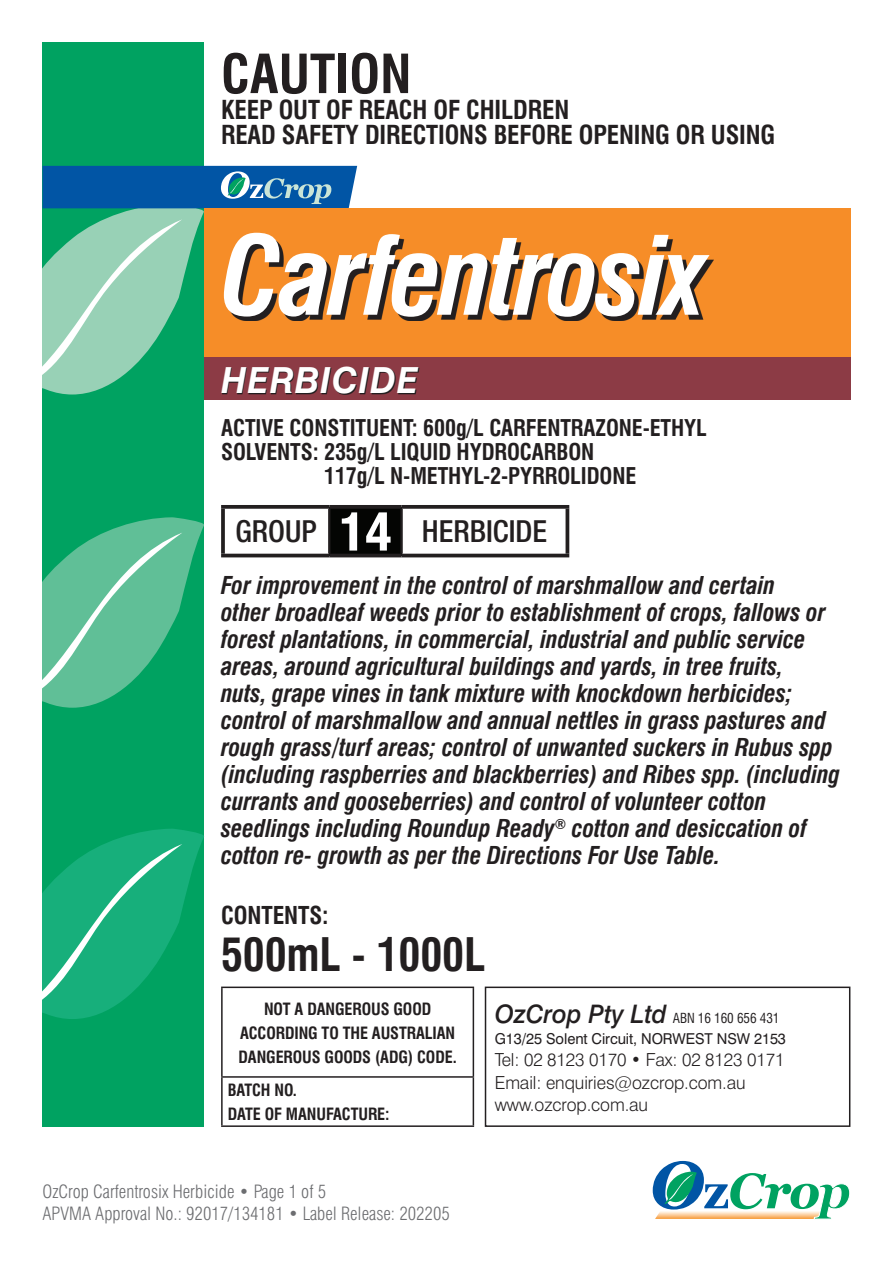
<style>
.page{position:relative;width:893px;height:1263px;background:#fff}
.page>*{position:absolute;margin:0;border:0;box-sizing:border-box;transform-origin:0 0}
.t1{font:italic 700 condensed 106.5px "Swiss 721 BT";letter-spacing:-.03em;color:#fff}
.t2{font:700 condensed 52.5px "Swiss 721 BT";color:#231f20}
.t3{font:700 condensed 45px "Swiss 721 BT";letter-spacing:-.005em;color:#231f20}
.t4{font:italic 700 36px "Swiss 721 BT";letter-spacing:.02em;color:#fff}
.t5{font:500 condensed 30.45px "Helvetica Neue";color:#231f20}
.t6{font:700 condensed 25.5px/25.5px "Swiss 721 BT";letter-spacing:-.005em;color:#231f20}
.t7{font:italic 700 condensed 24px/27px "Swiss 721 BT";letter-spacing:-.005em;color:#231f20}
.t8{font:700 condensed 24px "Swiss 721 BT";letter-spacing:-.005em;color:#231f20}
.t9{font:700 condensed 22.5px "Swiss 721 BT";letter-spacing:-.005em;color:#231f20}
.t10{font:300 condensed 18px/22.5px "Swiss 721 BT";color:#6c6d70}
.t11{font:300 18px/22.5px "Swiss 721 BT";letter-spacing:-.005em;color:#231f20}
.t12{font:700 condensed 16.5px/24px "Swiss 721 BT";letter-spacing:-.005em;color:#231f20;text-align:center}
.t13{font:15px "Swiss 721 BT";letter-spacing:-.005em;color:#231f20}
.t14{font:condensed 13.5px "Swiss 721 BT";letter-spacing:-.005em;color:#231f20}
.s1{font-weight:700;font-size:53.85px;color:#fff}
.s2{font-weight:500;font-style:italic;font-stretch:normal;font-size:25.5px}
</style>
<div class="page">
<svg style="left:653px;top:1161px;width:197px;height:58px"></svg>
<div style="left:43px;top:43px;width:161px;height:1084px;background:#00a261"></div>
<svg style="left:43px;top:517px;width:161px;height:191px"></svg>
<svg style="left:43px;top:829px;width:161px;height:190px"></svg>
<div style="left:485px;top:986px;width:365px;height:141px;border:2px solid #231f20"></div>
<svg style="left:43px;top:166px;width:314px;height:229px"></svg>
<hr style="left:221px;top:986px;width:253px;height:2px;background:#231f20">
<hr style="left:221px;top:988px;width:2px;height:88px;background:#231f20">
<hr style="left:473px;top:988px;width:1px;height:88px;background:#231f20">
<hr style="left:221px;top:1076px;width:253px;height:2px;background:#231f20">
<hr style="left:221px;top:1078px;width:2px;height:47px;background:#231f20">
<hr style="left:473px;top:1078px;width:1px;height:47px;background:#231f20">
<hr style="left:221px;top:1125px;width:253px;height:2px;background:#231f20">
<div style="left:204px;top:208px;width:646px;height:149px;background:#f68d28"></div>
<div style="left:204px;top:357px;width:646px;height:43px;background:#8c3b45"></div>
<svg style="left:222px;top:367px;width:197px;height:27px"></svg>
<svg style="left:228px;top:237px;width:486px;height:84px"></svg>
<svg style="left:225px;top:509px;width:341px;height:45px"></svg>
<div style="left:329px;top:507px;width:73px;height:48px;background:#040503"></div>
<hr style="left:328px;top:509px;width:2px;height:45px;background:#231f20">
<hr style="left:400px;top:509px;width:3px;height:45px;background:#231f20">
<svg style="left:221px;top:505px;width:108px;height:4px"></svg>
<svg style="left:221px;top:509px;width:4px;height:45px"></svg>
<hr style="left:329px;top:505px;width:73px;height:4px;background:#231f20">
<svg style="left:402px;top:505px;width:167px;height:4px"></svg>
<hr style="left:566px;top:509px;width:3px;height:45px;background:#231f20">
<hr style="left:221px;top:554px;width:108px;height:3px;background:#231f20">
<hr style="left:329px;top:554px;width:73px;height:3px;background:#231f20">
<hr style="left:402px;top:554px;width:167px;height:3px;background:#231f20">
<h2 class="t2" style="left:221px;top:43px;width:192px">CAUTION</h2>
<p class="t6" style="left:221px;top:97px;width:556px">KEEP OUT OF REACH OF CHILDREN<br>READ SAFETY DIRECTIONS BEFORE OPENING OR USING</p>
<h1 class="t1" style="left:221px;top:212px;width:487px">Carfentrosix</h1>
<h3 class="t4" style="left:221px;top:358px;width:199px">HERBICIDE</h3>
<p class="t9" style="left:221px;top:414px;width:487px">ACTIVE CONSTITUENT: 600g/L CARFENTRAZONE-ETHYL</p>
<p class="t9" style="left:221px;top:438px;width:375px">SOLVENTS: 235g/L LIQUID HYDROCARBON</p>
<p class="t9" style="left:324px;top:462px;width:314px">117g/L N-METHYL-2-PYRROLIDONE</p>
<p class="t5" style="left:235px;top:513px;width:313px">GROUP <span class="s1">14</span> HERBICIDE</p>
<p class="t7" style="left:221px;top:572px;width:621px">For improvement in the control of marshmallow and certain<br>other broadleaf weeds prior to establishment of crops, fallows or forest plantations, in commercial, industrial and public service areas, around agricultural buildings and yards, in tree fruits,<br>nuts, grape vines in tank mixture with knockdown herbicides; control of marshmallow and annual nettles in grass pastures and rough grass/turf areas; control of unwanted suckers in Rubus spp (including raspberries and blackberries) and Ribes spp. (including currants and gooseberries) and control of volunteer cotton seedlings including Roundup Ready<sup>®</sup> cotton and desiccation of cotton re- growth as per the Directions For Use Table.</p>
<p class="t8" style="left:221px;top:901px;width:109px">CONTENTS:</p>
<h3 class="t3" style="left:221px;top:927px;width:266px">500mL - 1000L</h3>
<p class="t14" style="left:495px;top:1010px;width:286px"><span class="s2">OzCrop Pty Ltd</span> ABN 16 160 656 431</p>
<p class="t13" style="left:495px;top:1029px;width:293px">G13/25 Solent Circuit, NORWEST NSW 2153</p>
<p class="t11" style="left:495px;top:1048px;width:291px">Tel: 02 8123 0170 • Fax: 02 8123 0171<br>Email: enquiries@ozcrop.com.au www.ozcrop.com.au</p>
<p class="t12" style="left:239px;top:997px;width:220px">NOT A DANGEROUS GOOD<br>ACCORDING TO THE AUSTRALIAN<br>DANGEROUS GOODS (ADG) CODE.</p>
<p class="t12" style="left:228px;top:1078px;width:163px;text-align:left">BATCH NO.<br>DATE OF MANUFACTURE:</p>
<p class="t10" style="left:43px;top:1180px;width:409px">OzCrop Carfentrosix Herbicide • Page 1 of 5<br>APVMA Approval No.: 92017/134181 • Label Release: 202205</p>
</div>
